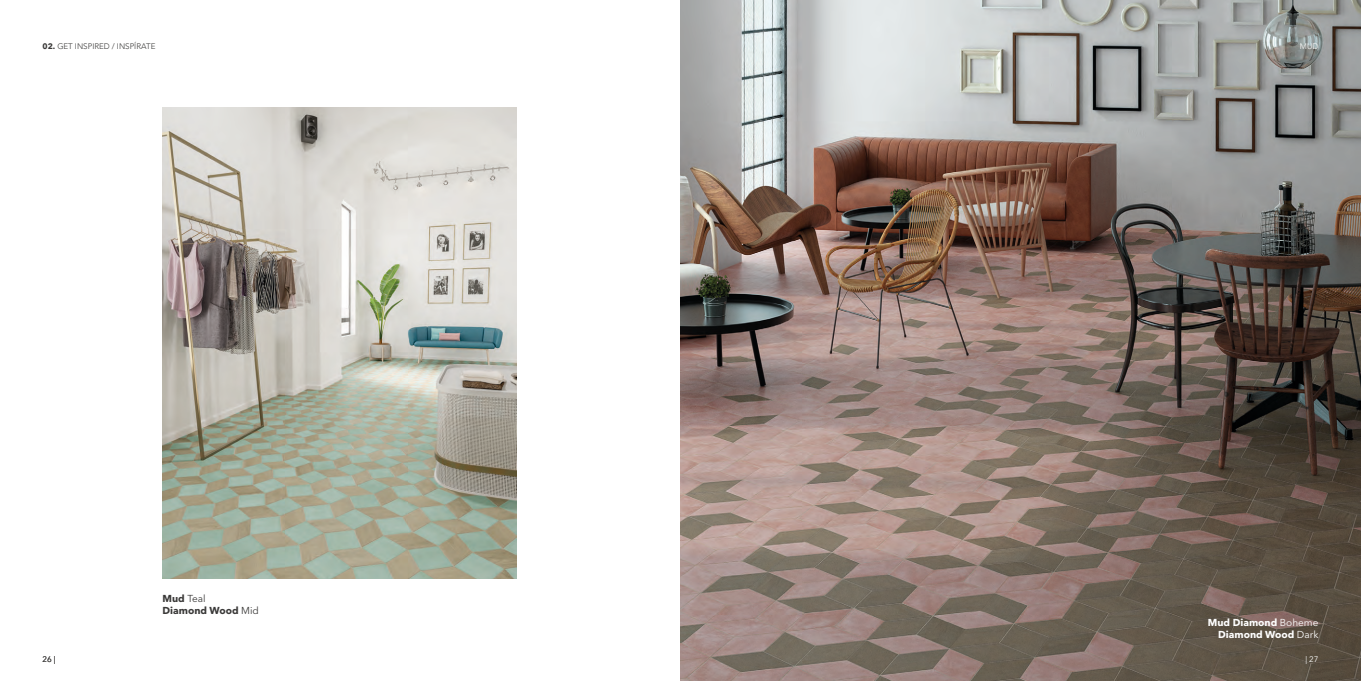
<style>
.page{position:relative;width:1361px;height:681px;background:#fff}
.page>*{position:absolute;margin:0;border:0;box-sizing:border-box;transform-origin:0 0}
.t1{font:700 10px/12px "Avenir Next LT Pro";color:#fff;text-align:right}
.t2{font:700 10px/12px "Avenir Next LT Pro";color:#3a3938}
.t3{font:300 8px "Avenir LT Std";color:#3a3938}
.t4{font:300 8px "Avenir LT Std";color:#fff}
.t5{font:8px "Avenir Next LT Pro";color:#3a3938}
.t6{font:8px "Avenir Next LT Pro";color:#fff}
.s1{font-family:"Avenir Next LT Pro";font-weight:700}
.s2{font-weight:400}
</style>
<div class="page">
<img style="left:680px;top:0;width:681px;height:680px">
<img style="left:163px;top:108px;width:354px;height:470px">
<p class="t3" style="left:43px;top:41px;width:114px"><span class="s1">02.</span> GET INSPIRED / INSPÍRATE</p>
<p class="t4" style="left:1300px;top:41px;width:20px">MUD</p>
<p class="t2" style="left:163px;top:592px;width:98px">Mud <span class="s2">Teal<br></span>Diamond Wood <span class="s2">Mid</span></p>
<p class="t1" style="left:1208px;top:616px;width:112px">Mud Diamond <span class="s2">Boheme<br></span>Diamond Wood <span class="s2">Dark</span></p>
<p class="t5" style="left:43px;top:654px;width:15px">26 |</p>
<p class="t6" style="left:1305px;top:654px;width:15px">| 27</p>
</div>
